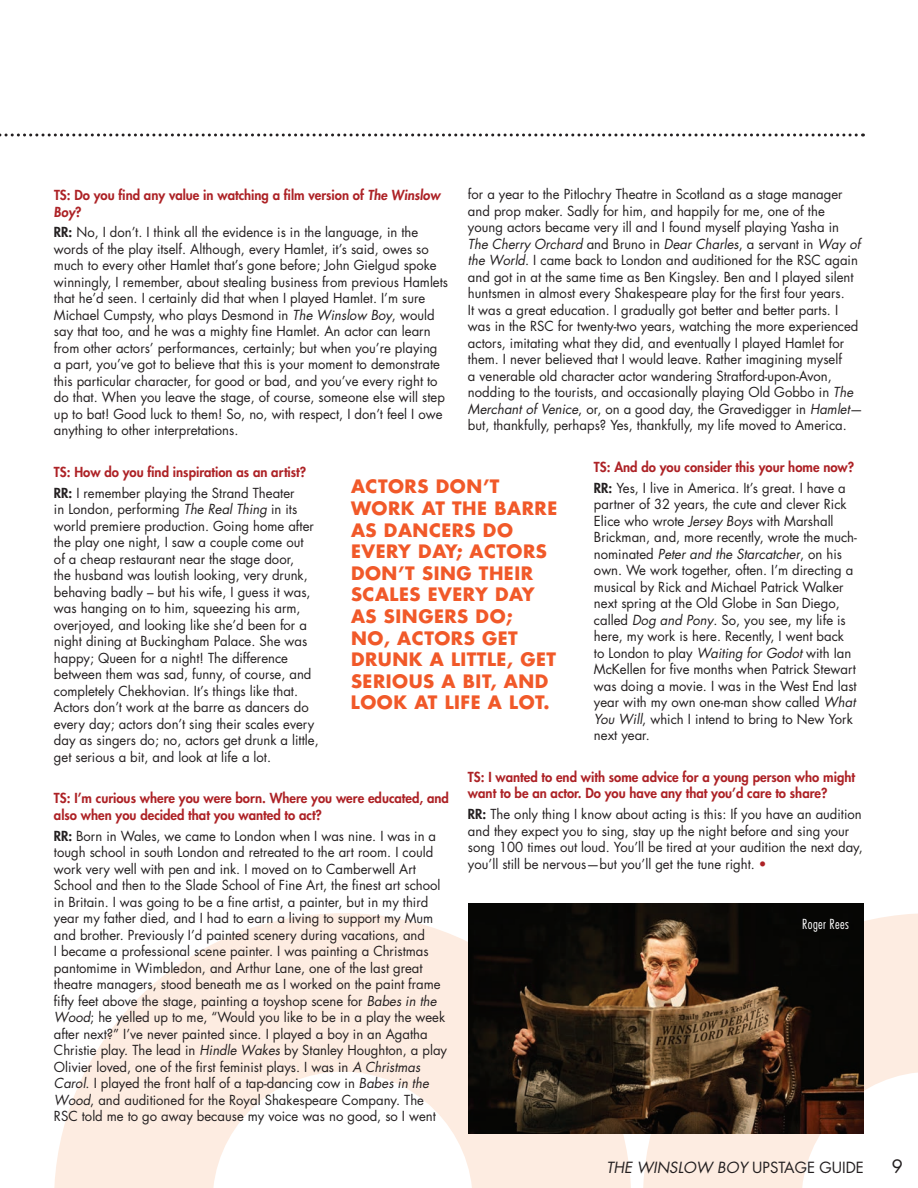
<style>
.page{position:relative;width:918px;height:1188px;background:#fff}
.page>*{position:absolute;margin:0;border:0;box-sizing:border-box;transform-origin:0 0}
.t1{font:700 18px/21.6px "Futura Std";letter-spacing:.03em;color:#f15929}
.t2{font:18px "Futura";color:#231f20}
.t3{font:italic 15px "Futura";color:#231f20}
.t4{font:13.5px/16.5px "Futura";color:#231f20}
.t5{font:800 13.5px/16.5px "Futura Std";color:#ad2226}
.t6{font:300 condensed 13.5px "Futura";letter-spacing:.03em;color:#fff}
.s1{font-style:italic}
.s2{font-family:"Futura Std";font-weight:800}
.s3{color:#ad2226}
.s4{font-style:normal}
</style>
<div class="page">
<svg style="left:54px;top:913px;width:864px;height:275px;fill:#fdece1"></svg>
<svg style="left:0;top:134px;width:863px;height:3px"></svg>
<img style="left:468px;top:903px;width:396px;height:231px">
<p class="t4" style="left:468px;top:186px;width:397px">for a year to the Pitlochry Theatre in Scotland as a stage manager and prop maker. Sadly for him, and happily for me, one of the young actors became very ill and I found myself playing Yasha in<br><span class="s1">The Cherry Orchard</span> and Bruno in <span class="s1">Dear Charles</span>, a servant in <span class="s1">Way of the World</span>. I came back to London and auditioned for the RSC again and got in at the same time as Ben Kingsley. Ben and I played silent huntsmen in almost every Shakespeare play for the first four years.<br>It was a great education. I gradually got better and better parts. I was in the RSC for twenty-two years, watching the more experienced actors, imitating what they did, and eventually I played Hamlet for them. I never believed that I would leave. Rather imagining myself<br>a venerable old character actor wandering Stratford-upon-Avon, nodding to the tourists, and occasionally playing Old Gobbo in <span class="s1">The Merchant of Venice</span>, or, on a good day, the Gravedigger in <span class="s1">Hamlet</span>— but, thankfully, perhaps? Yes, thankfully, my life moved to America.</p>
<p class="t5" style="left:594px;top:459px;width:262px">TS: And do you consider this your home now?</p>
<p class="t4" style="left:594px;top:480px;width:264px"><span class="s2">RR:</span> Yes, I live in America. It’s great. I have a partner of 32 years, the cute and clever Rick Elice who wrote <span class="s1">Jersey Boys</span> with Marshall Brickman, and, more recently, wrote the much&shy;nominated <span class="s1">Peter and the Starcatcher</span>, on his own. We work together, often. I’m directing a musical by Rick and Michael Patrick Walker next spring at the Old Globe in San Diego, called <span class="s1">Dog and Pony</span>. So, you see, my life is here, my work is here. Recently, I went back to London to play <span class="s1">Waiting for Godot</span> with Ian McKellen for five months when Patrick Stewart was doing a movie. I was in the West End last year with my own one-man show called <span class="s1">What You Will</span>, which I intend to bring to New York next year.</p>
<p class="t5" style="left:468px;top:769px;width:389px">TS: I wanted to end with some advice for a young person who might want to be an actor. Do you have any that you’d care to share?</p>
<p class="t4" style="left:468px;top:806px;width:396px"><span class="s2">RR:</span> The only thing I know about acting is this: If you have an audition and they expect you to sing, stay up the night before and sing your song 100 times out loud. You’ll be tired at your audition the next day, you’ll still be nervous—but you’ll get the tune right. <span class="s3">•</span></p>
<p class="t5" style="left:54px;top:187px;width:390px">TS: Do you find any value in watching a film version of The Winslow<br>Boy?</p>
<p class="t4" style="left:54px;top:224px;width:396px"><span class="s2">RR:</span> No, I don’t. I think all the evidence is in the language, in the words of the play itself. Although, every Hamlet, it’s said, owes so much to every other Hamlet that’s gone before; John Gielgud spoke winningly, I remember, about stealing business from previous Hamlets that he’d seen. I certainly did that when I played Hamlet. I’m sure Michael Cumpsty, who plays Desmond in <span class="s1">The Winslow Boy</span>, would say that too, and he was a mighty fine Hamlet. An actor can learn from other actors’ performances, certainly; but when you’re playing a part, you’ve got to believe that this is your moment to demonstrate this particular character, for good or bad, and you’ve every right to do that. When you leave the stage, of course, someone else will step up to bat! Good luck to them! So, no, with respect, I don’t feel I owe anything to other interpretations.</p>
<p class="t5" style="left:54px;top:464px;width:254px">TS: How do you find inspiration as an artist?</p>
<p class="t4" style="left:54px;top:485px;width:266px"><span class="s2">RR:</span> I remember playing the Strand Theater<br>in London, performing <span class="s1">The Real Thing</span> in its world premiere production. Going home after the play one night, I saw a couple come out<br>of a cheap restaurant near the stage door,<br>the husband was loutish looking, very drunk, behaving badly – but his wife, I guess it was, was hanging on to him, squeezing his arm, overjoyed, and looking like she’d been for a night dining at Buckingham Palace. She was happy; Queen for a night! The difference between them was sad, funny, of course, and completely Chekhovian. It’s things like that.<br>Actors don’t work at the barre as dancers do every day; actors don’t sing their scales every day as singers do; no, actors get drunk a little, get serious a bit, and look at life a lot.</p>
<p class="t5" style="left:54px;top:790px;width:396px">TS: I’m curious where you were born. Where you were educated, and also when you decided that you wanted to act?</p>
<p class="t4" style="left:54px;top:828px;width:395px"><span class="s2">RR:</span> Born in Wales, we came to London when I was nine. I was in a tough school in south London and retreated to the art room. I could work very well with pen and ink. I moved on to Camberwell Art School and then to the Slade School of Fine Art, the finest art school in Britain. I was going to be a fine artist, a painter, but in my third year my father died, and I had to earn a living to support my Mum and brother. Previously I’d painted scenery during vacations, and<br>I became a professional scene painter. I was painting a Christmas pantomime in Wimbledon, and Arthur Lane, one of the last great theatre managers, stood beneath me as I worked on the paint frame fifty feet above the stage, painting a toyshop scene for <span class="s1">Babes in the Wood</span>; he yelled up to me, “Would you like to be in a play the week after next?” I’ve never painted since. I played a boy in an Agatha Christie play. The lead in <span class="s1">Hindle Wakes</span> by Stanley Houghton, a play Olivier loved, one of the first feminist plays. I was in <span class="s1">A Christmas Carol</span>. I played the front half of a tap-dancing cow in <span class="s1">Babes in the Wood</span>, and auditioned for the Royal Shakespeare Company. The RSC told me to go away because my voice was no good, so I went</p>
<h1 class="t1" style="left:351px;top:476px;width:208px">ACTORS DON’T<br>WORK AT THE BARRE<br>AS DANCERS DO<br>EVERY DAY; ACTORS<br>DON’T SING THEIR<br>SCALES EVERY DAY<br>AS SINGERS DO;<br>NO, ACTORS GET<br>DRUNK A LITTLE, GET<br>SERIOUS A BIT, AND<br>LOOK AT LIFE A LOT.</h1>
<p class="t6" style="left:802px;top:916px;width:48px">Roger Rees</p>
<p class="t3" style="left:606px;top:1158px;width:259px">THE WINSLOW BOY <span class="s4">UPSTAGE GUIDE</span></p>
<h1 class="t2" style="left:892px;top:1155px;width:13px">9</h1>
</div>
